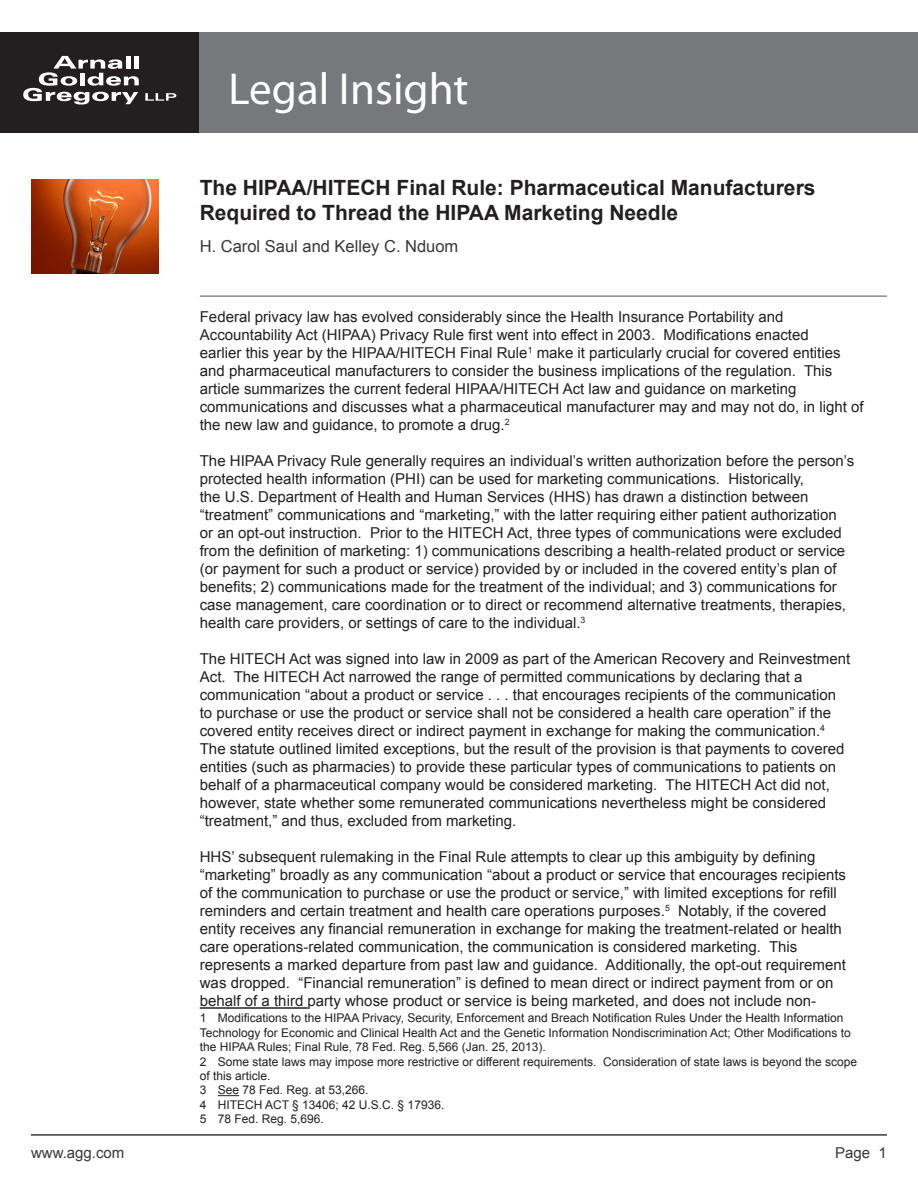
<style>
.page{position:relative;width:918px;height:1188px;background:#fff}
.page>*{position:absolute;margin:0;border:0;box-sizing:border-box;transform-origin:0 0}
.t1{font:45px "Myriad Pro";color:#fff}
.t2{font:700 21px/25.2px "Arial";color:#231f20}
.By_line_-_Authors{font:16.5px "Arial";color:#383839}
.Regular_text{font:15px/18px "Arial";color:#231f20}
.t3{font:15px "Arial";color:#383839}
.Footnote{font:12px/14.4px "Arial";color:#231f20}
</style>
<div class="page">
<div style="left:0;top:32px;width:200px;height:101px;background:#231f20"></div>
<svg style="left:23px;top:56px;width:116px;height:49px"></svg>
<svg style="left:145px;top:93px;width:31px;height:8px"></svg>
<div style="left:200px;top:32px;width:718px;height:101px;background:#76787b"></div>
<hr style="left:31px;top:1134px;width:856px;height:2px;background:#383839">
<img style="left:31px;top:180px;width:128px;height:94px">
<hr style="left:200px;top:296px;width:687px;height:1px;background:#535355">
<hr style="left:200px;top:1007px;width:108px;height:2px;background:#231f20">
<svg style="left:218px;top:1095px;width:21px;height:1px"></svg>
<h1 class="t1" style="left:229px;top:61px;width:241px">Legal Insight</h1>
<p class="t2" style="left:200px;top:176px;width:617px">The HIPAA/HITECH Final Rule: Pharmaceutical Manufacturers<br>Required to Thread the HIPAA Marketing Needle</p>
<p class="By_line_-_Authors" style="left:200px;top:235px;width:260px">H. Carol Saul and Kelley C. Nduom</p>
<p class="Regular_text" style="left:200px;top:308px;width:665px">Federal privacy law has evolved considerably since the Health Insurance Portability and Accountability Act (HIPAA) Privacy Rule first went into effect in 2003. Modifications enacted<br>earlier this year by the HIPAA/HITECH Final Rule<sup>1</sup> make it particularly crucial for covered entities and pharmaceutical manufacturers to consider the business implications of the regulation. This article summarizes the current federal HIPAA/HITECH Act law and guidance on marketing communications and discusses what a pharmaceutical manufacturer may and may not do, in light of the new law and guidance, to promote a drug.<sup>2</sup></p>
<p class="Regular_text" style="left:200px;top:452px;width:656px">The HIPAA Privacy Rule generally requires an individual’s written authorization before the person’s protected health information (PHI) can be used for marketing communications. Historically,<br>the U.S. Department of Health and Human Services (HHS) has drawn a distinction between “treatment” communications and “marketing,” with the latter requiring either patient authorization<br>or an opt-out instruction. Prior to the HITECH Act, three types of communications were excluded from the definition of marketing: 1) communications describing a health-related product or service (or payment for such a product or service) provided by or included in the covered entity’s plan of benefits; 2) communications made for the treatment of the individual; and 3) communications for case management, care coordination or to direct or recommend alternative treatments, therapies, health care providers, or settings of care to the individual.<sup>3</sup></p>
<p class="Regular_text" style="left:200px;top:650px;width:652px">The HITECH Act was signed into law in 2009 as part of the American Recovery and Reinvestment Act. The HITECH Act narrowed the range of permitted communications by declaring that a communication “about a product or service . . . that encourages recipients of the communication to purchase or use the product or service shall not be considered a health care operation” if the covered entity receives direct or indirect payment in exchange for making the communication.<sup>4<br></sup>The statute outlined limited exceptions, but the result of the provision is that payments to covered entities (such as pharmacies) to provide these particular types of communications to patients on behalf of a pharmaceutical company would be considered marketing. The HITECH Act did not, however, state whether some remunerated communications nevertheless might be considered “treatment,” and thus, excluded from marketing.</p>
<p class="Regular_text" style="left:200px;top:848px;width:648px">HHS’ subsequent rulemaking in the Final Rule attempts to clear up this ambiguity by defining “marketing” broadly as any communication “about a product or service that encourages recipients of the communication to purchase or use the product or service,” with limited exceptions for refill reminders and certain treatment and health care operations purposes.<sup>5</sup> Notably, if the covered entity receives any financial remuneration in exchange for making the treatment-related or health care operations-related communication, the communication is considered marketing. This represents a marked departure from past law and guidance. Additionally, the opt-out requirement was dropped. “Financial remuneration” is defined to mean direct or indirect payment from or on behalf of a third party whose product or service is being marketed, and does not include non-</p>
<p class="Footnote" style="left:200px;top:1011px;width:652px">1 Modifications to the HIPAA Privacy, Security, Enforcement and Breach Notification Rules Under the Health Information<br>Technology for Economic and Clinical Health Act and the Genetic Information Nondiscrimination Act; Other Modifications to the HIPAA Rules; Final Rule, 78 Fed. Reg. 5,566 (Jan. 25, 2013).</p>
<p class="Footnote" style="left:200px;top:1054px;width:659px">2 Some state laws may impose more restrictive or different requirements. Consideration of state laws is beyond the scope of this article.</p>
<p class="Footnote" style="left:200px;top:1083px;width:170px">3 See 78 Fed. Reg. at 53,266.</p>
<p class="Footnote" style="left:200px;top:1098px;width:246px">4 HITECH ACT § 13406; 42 U.S.C. § 17936.</p>
<p class="Footnote" style="left:200px;top:1112px;width:126px">5 78 Fed. Reg. 5,696.</p>
<p class="t3" style="left:31px;top:1142px;width:95px">www.agg.com</p>
<p class="t3" style="left:835px;top:1142px;width:53px">Page 1</p>
</div>
